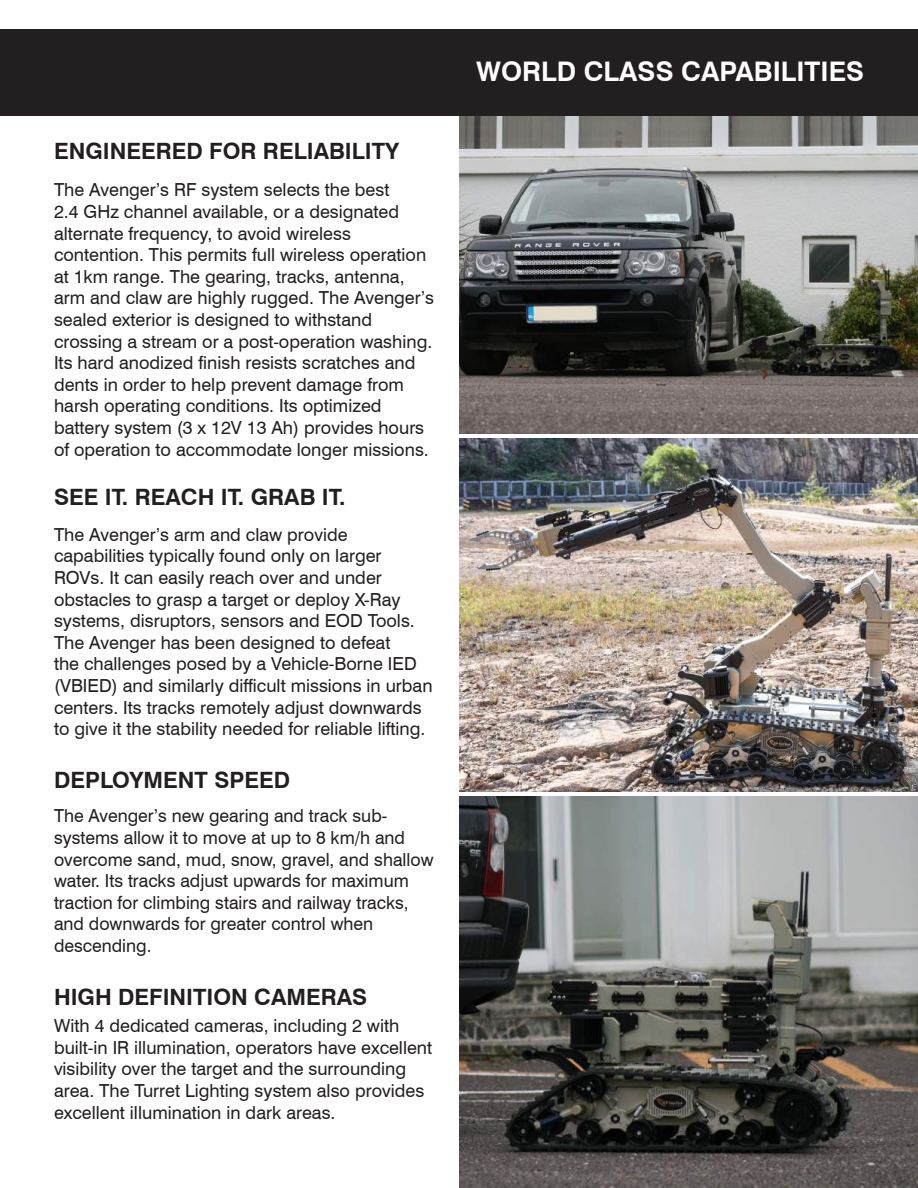
<style>
.page{position:relative;width:918px;height:1188px;background:#fff}
.page>*{position:absolute;margin:0;border:0;box-sizing:border-box;transform-origin:0 0}
.t1{font:700 27px "Swiss 721 BT";color:#fff}
.t2{font:700 22.5px "Swiss 721 BT";color:#231f20}
.t3{font:18px/21.6px "Swiss 721 BT";color:#231f20}
</style>
<div class="page">
<img style="left:459px;top:116px;width:459px;height:317px">
<img style="left:459px;top:439px;width:459px;height:353px">
<img style="left:459px;top:796px;width:459px;height:392px">
<div style="left:0;top:30px;width:918px;height:86px;background:#231f20"></div>
<p class="t2" style="left:54px;top:137px;width:347px">ENGINEERED FOR RELIABILITY</p>
<p class="t3" style="left:54px;top:179px;width:382px">The Avenger’s RF system selects the best<br>2.4 GHz channel available, or a designated alternate frequency, to avoid wireless contention. This permits full wireless operation at 1km range. The gearing, tracks, antenna, arm and claw are highly rugged. The Avenger’s sealed exterior is designed to withstand crossing a stream or a post-operation washing.<br>Its hard anodized finish resists scratches and dents in order to help prevent damage from harsh operating conditions. Its optimized battery system (3 x 12V 13 Ah) provides hours of operation to accommodate longer missions.</p>
<p class="t2" style="left:54px;top:483px;width:293px">SEE IT. REACH IT. GRAB IT.</p>
<p class="t3" style="left:54px;top:523px;width:380px">The Avenger’s arm and claw provide capabilities typically found only on larger ROVs. It can easily reach over and under obstacles to grasp a target or deploy X-Ray systems, disruptors, sensors and EOD Tools.<br>The Avenger has been designed to defeat<br>the challenges posed by a Vehicle-Borne IED (VBIED) and similarly difficult missions in urban centers. Its tracks remotely adjust downwards to give it the stability needed for reliable lifting.</p>
<p class="t2" style="left:54px;top:766px;width:238px">DEPLOYMENT SPEED</p>
<p class="t3" style="left:54px;top:805px;width:381px">The Avenger’s new gearing and track sub&shy;systems allow it to move at up to 8 km/h and overcome sand, mud, snow, gravel, and shallow water. Its tracks adjust upwards for maximum traction for climbing stairs and railway tracks, and downwards for greater control when descending.</p>
<p class="t2" style="left:54px;top:983px;width:315px">HIGH DEFINITION CAMERAS</p>
<p class="t3" style="left:54px;top:1015px;width:380px">With 4 dedicated cameras, including 2 with built-in IR illumination, operators have excellent visibility over the target and the surrounding area. The Turret Lighting system also provides excellent illumination in dark areas.</p>
<h1 class="t1" style="left:476px;top:55px;width:389px">WORLD CLASS CAPABILITIES</h1>
</div>
